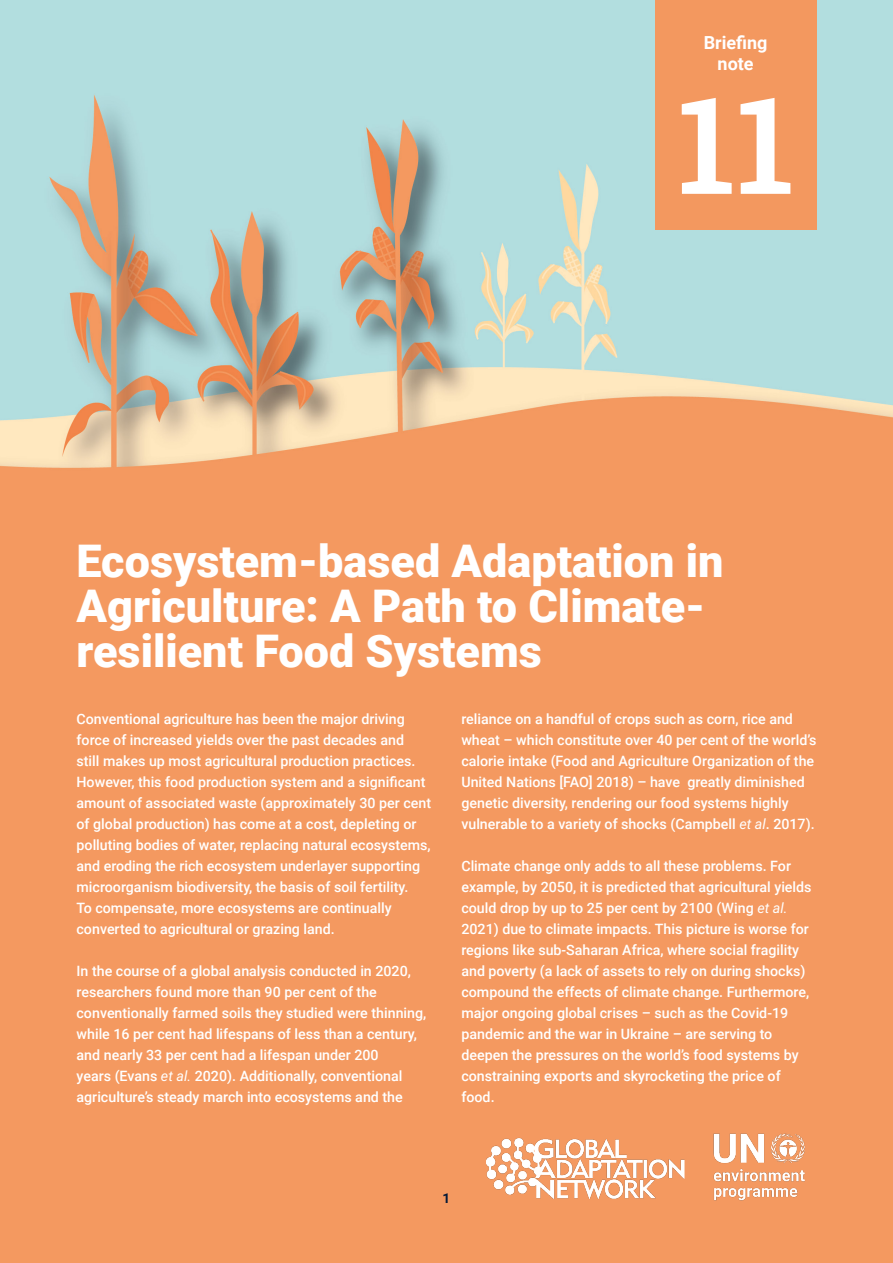
<style>
.page{position:relative;width:893px;height:1263px;background:#fff}
.page>*{position:absolute;margin:0;border:0;box-sizing:border-box;transform-origin:0 0}
.Briefing_note_number{font:135px "Roboto Slab";color:#fff}
.Main_Title_White{font:900 45px/45px "Roboto";color:#fff}
.Briefing_note_text{font:700 18px/21px "Roboto";color:#fff;text-align:center}
.White_Body_text{font:500 14.25px/21px "Roboto";color:#fff}
.t1{font:700 13.5px "Roboto";color:#051937}
.s1{font-weight:400;font-style:italic}
</style>
<div class="page">
<img style="left:0;top:0;width:893px;height:1263px">
<div style="left:655px;top:0;width:161px;height:230px;background:#f3985f"></div>
<img style="left:487px;top:1136px;width:197px;height:68px">
<img style="left:703px;top:1129px;width:113px;height:75px">
<p class="Briefing_note_text" style="left:704px;top:31px;width:65px">Briefing note</p>
<p class="Briefing_note_number" style="left:677px;top:52px;width:119px">11</p>
<p class="Main_Title_White" style="left:77px;top:536px;width:649px">Ecosystem-based Adaptation in<br>Agriculture: A Path to Climate&shy;resilient Food Systems</p>
<p class="White_Body_text" style="left:77px;top:707px;width:356px">Conventional agriculture has been the major driving force of increased yields over the past decades and<br>still makes up most agricultural production practices.<br>However, this food production system and a significant amount of associated waste (approximately 30 per cent of global production) has come at a cost, depleting or polluting bodies of water, replacing natural ecosystems, and eroding the rich ecosystem underlayer supporting microorganism biodiversity, the basis of soil fertility.<br>To compensate, more ecosystems are continually converted to agricultural or grazing land.</p>
<p class="White_Body_text" style="left:77px;top:959px;width:351px">In the course of a global analysis conducted in 2020, researchers found more than 90 per cent of the conventionally farmed soils they studied were thinning,</p>
<p class="White_Body_text" style="left:77px;top:1022px;width:342px">while 16 per cent had lifespans of less than a century, and nearly 33 per cent had a lifespan under 200 years (Evans <span class="s1">et al.</span> 2020). Additionally, conventional agriculture’s steady march into ecosystems and the</p>
<p class="White_Body_text" style="left:461px;top:707px;width:357px">reliance on a handful of crops such as corn, rice and wheat – which constitute over 40 per cent of the world’s calorie intake (Food and Agriculture Organization of the United Nations [FAO] 2018) – have greatly diminished genetic diversity, rendering our food systems highly vulnerable to a variety of shocks (Campbell <span class="s1">et al</span>. 2017).</p>
<p class="White_Body_text" style="left:461px;top:854px;width:352px">Climate change only adds to all these problems. For example, by 2050, it is predicted that agricultural yields could drop by up to 25 per cent by 2100 (Wing <span class="s1">et al.<br></span>2021) due to climate impacts. This picture is worse for regions like sub-Saharan Africa, where social fragility and poverty (a lack of assets to rely on during shocks) compound the effects of climate change. Furthermore, major ongoing global crises – such as the Covid-19 pandemic and the war in Ukraine – are serving to deepen the pressures on the world’s food systems by constraining exports and skyrocketing the price of food.</p>
<p class="t1" style="left:443px;top:1189px;width:9px">1</p>
</div>
